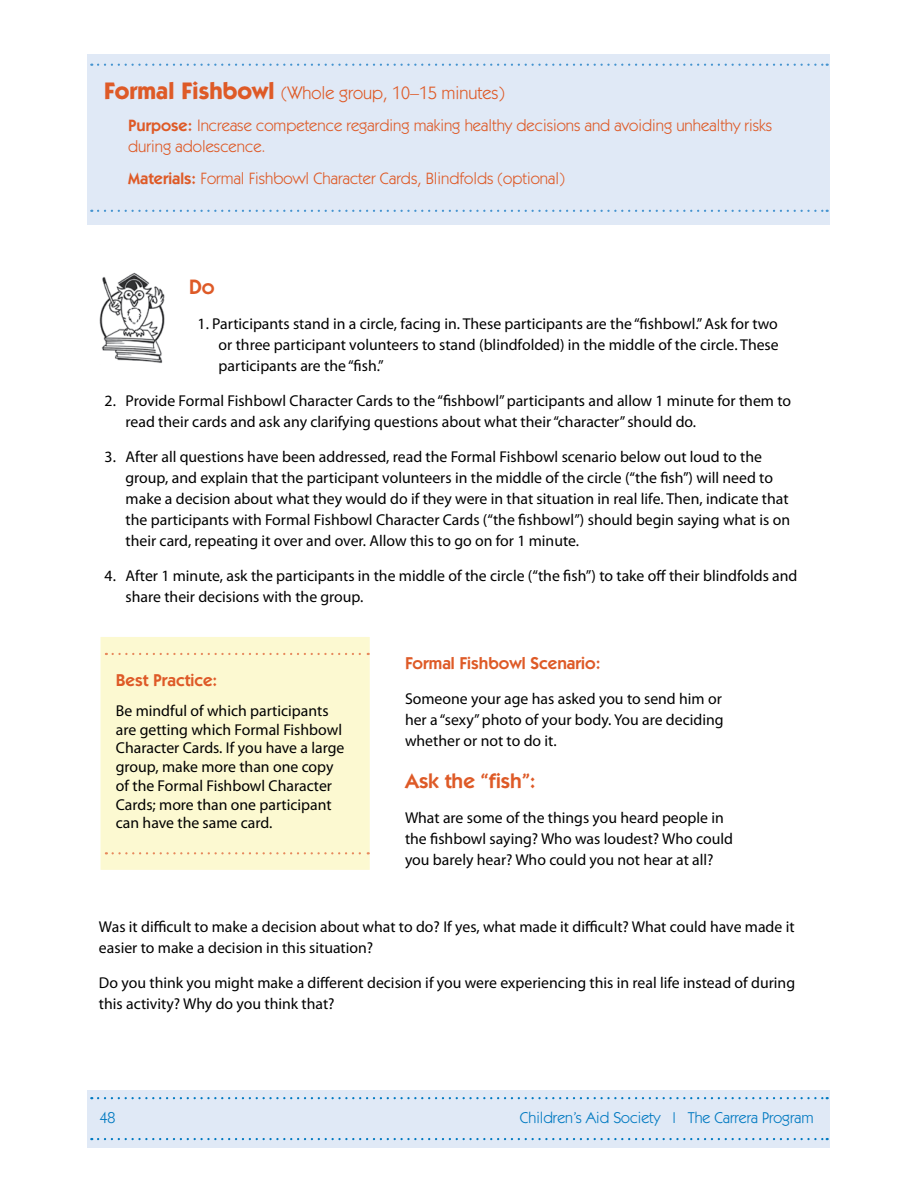
<style>
.page{position:relative;width:918px;height:1188px;background:#fff}
.page>*{position:absolute;margin:0;border:0;box-sizing:border-box;transform-origin:0 0}
.t1{font:600 21px "Itc Kabel";color:#de5a27}
.t2{font:18px "Itc Kabel";color:#de5a27}
.t3{font:600 17.25px "Itc Kabel";color:#de5a27}
.t4{font:16.5px/21px "Itc Kabel";color:#de5a27}
.t5{font:15.75px/21px "Myriad Pro";color:#000}
.t6{font:15.75px "Itc Kabel";color:#0079c1}
.s1{font-weight:700;font-size:24px}
.s2{font-weight:600}
</style>
<div class="page">
<div style="left:88px;top:1090px;width:742px;height:57px;background:#e0e9f6"></div>
<svg style="left:98px;top:1097px;width:730px;height:2px"></svg>
<svg style="left:98px;top:1138px;width:730px;height:2px"></svg>
<div style="left:99px;top:635px;width:272px;height:236px;background:#fcf9d1;border:2px solid #fff"></div>
<svg style="left:113px;top:653px;width:256px;height:2px"></svg>
<svg style="left:113px;top:852px;width:256px;height:2px"></svg>
<div style="left:88px;top:54px;width:742px;height:170px;background:#e0e9f6"></div>
<svg style="left:98px;top:64px;width:730px;height:2px"></svg>
<img style="left:99px;top:272px;width:66px;height:91px">
<svg style="left:98px;top:210px;width:730px;height:2px"></svg>
<p class="t2" style="left:104px;top:82px;width:402px"><span class="s1">Formal Fishbowl</span> (Whole group, 10–15 minutes)</p>
<p class="t4" style="left:128px;top:114px;width:645px"><span class="s2">Purpose:</span> I ncrease competence regarding making healthy decisions and avoiding unhealthy risks during adolescence.</p>
<p class="t4" style="left:128px;top:168px;width:438px"><span class="s2">Materials:</span> Formal Fishbowl Character Cards, Blindfolds (optional)</p>
<h1 class="t1" style="left:189px;top:274px;width:27px">Do</h1>
<p class="t5" style="left:219px;top:313px;width:562px;text-align:justify;text-indent:-21px">1. Participants stand in a circle, facing in. These participants are the “fishbowl.” Ask for two or three participant volunteers to stand (blindfolded) in the middle of the circle. These participants are the “fish.”</p>
<p class="t5" style="left:126px;top:390px;width:667px;text-indent:-21px">2. Provide Formal Fishbowl Character Cards to the “fishbowl” participants and allow 1 minute for them to read their cards and ask any clarifying questions about what their “character” should do.</p>
<p class="t5" style="left:126px;top:446px;width:666px;text-indent:-21px">3. After all questions have been addressed, read the Formal Fishbowl scenario below out loud to the group, and explain that the participant volunteers in the middle of the circle (“the fish”) will need to make a decision about what they would do if they were in that situation in real life. Then, indicate that the participants with Formal Fishbowl Character Cards (“the fishbowl”) should begin saying what is on their card, repeating it over and over. Allow this to go on for 1 minute.</p>
<p class="t5" style="left:126px;top:565px;width:673px;text-indent:-21px">4. After 1 minute, ask the participants in the middle of the circle (“the fish”) to take off their blindfolds and share their decisions with the group.</p>
<p class="t3" style="left:116px;top:670px;width:103px">Best Practice:</p>
<p class="t5" style="left:116px;top:701px;width:230px;line-height:18.8px">Be mindful of which participants are getting which Formal Fishbowl<br>Character Cards. If you have a large group, make more than one copy of the Formal Fishbowl Character<br>Cards; more than one participant can have the same card.</p>
<p class="t3" style="left:405px;top:653px;width:197px">Formal Fishbowl Scenario:</p>
<p class="t5" style="left:405px;top:688px;width:320px;text-align:justify">Someone your age has asked you to send him or her a “sexy” photo of your body. You are deciding whether or not to do it.</p>
<h1 class="t1" style="left:405px;top:768px;width:132px">Ask the “fish”:</h1>
<p class="t5" style="left:405px;top:807px;width:330px">What are some of the things you heard people in the fishbowl saying? Who was loudest? Who could you barely hear? Who could you not hear at all?</p>
<p class="t5" style="left:99px;top:916px;width:697px">Was it difficult to make a decision about what to do? If yes, what made it difficult? What could have made it easier to make a decision in this situation?</p>
<p class="t5" style="left:99px;top:972px;width:698px">Do you think you might make a different decision if you were experiencing this in real life instead of during this activity? Why do you think that?</p>
<p class="t6" style="left:100px;top:1109px;width:17px">48</p>
<p class="t6" style="left:520px;top:1109px;width:296px">Children’s Aid Society | The Carrera Program</p>
</div>
